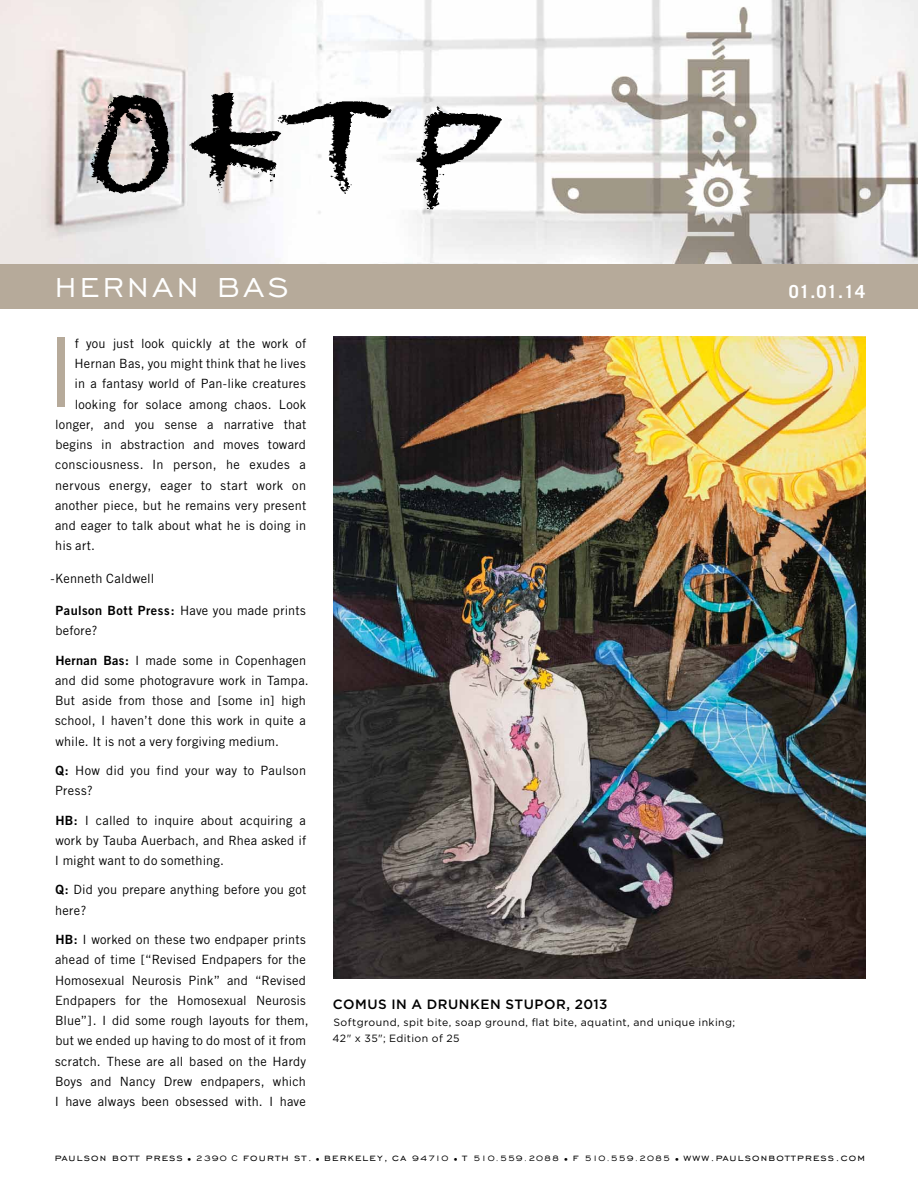
<style>
.page{position:relative;width:918px;height:1188px;background:#fff}
.page>*{position:absolute;margin:0;border:0;box-sizing:border-box;transform-origin:0 0}
.t1{font:96px "Trade Gothic";color:#b6aa9a}
.t2{font:35.25px "Engravers Gothic BT";letter-spacing:.1em;color:#fff}
.t3{font:700 18px "Trade Gothic";color:#fff}
.t4{font:500 13.5px "Gotham";letter-spacing:.04em;color:#000}
.t5{font:12.75px/20.2px "Trade Gothic";letter-spacing:.02em;color:#000}
.t6{font:12.75px "Engravers Gothic BT";letter-spacing:.09em;color:#000}
.t7{font:12.75px "Trade Gothic Bold Two";letter-spacing:.045em;color:#000}
.t8{font:10.5px/16.5px "Gotham";letter-spacing:.04em;color:#000}
.s1{font-family:"Trade Gothic"}
.s2{font-family:"Trade Gothic Bold Two"}
.s3{font-size:10.5px}
</style>
<div class="page">
<img style="left:0;top:0;width:918px;height:264px">
<div style="left:0;top:264px;width:918px;height:44px;background:#b6aa9a"></div>
<img style="left:40px;top:82px;width:511px;height:136px">
<img style="left:333px;top:337px;width:532px;height:641px">
<h2 class="t2" style="left:55px;top:268px;width:236px">HERNAN BAS</h2>
<h3 class="t3" style="left:789px;top:280px;width:78px">01.01.14</h3>
<h1 class="t1" style="left:45px;top:315px;width:33px">I</h1>
<p class="t5" style="left:75px;top:333px;width:233px">f you just look quickly at the work of</p>
<p class="t5" style="left:75px;top:353px;width:233px">Hernan Bas, you might think that he lives</p>
<p class="t5" style="left:75px;top:374px;width:233px">in a fantasy world of Pan-like creatures</p>
<p class="t5" style="left:75px;top:394px;width:233px">looking for solace among chaos. Look</p>
<p class="t5" style="left:55px;top:414px;width:253px">longer, and you sense a narrative that</p>
<p class="t5" style="left:55px;top:434px;width:252px">begins in abstraction and moves toward</p>
<p class="t5" style="left:55px;top:455px;width:252px">consciousness. In person, he exudes a</p>
<p class="t5" style="left:55px;top:475px;width:253px">nervous energy, eager to start work on</p>
<p class="t5" style="left:55px;top:495px;width:253px">another piece, but he remains very present</p>
<p class="t5" style="left:55px;top:515px;width:253px">and eager to talk about what he is doing in</p>
<p class="t5" style="left:55px;top:536px;width:41px">his art.</p>
<p class="t5" style="left:50px;top:568px;width:105px">-Kenneth Caldwell</p>
<p class="t7" style="left:56px;top:602px;width:252px">Paulson Bott Press: <span class="s1">Have you made prints</span></p>
<p class="t5" style="left:55px;top:620px;width:44px">before?</p>
<p class="t5" style="left:55px;top:650px;width:255px"><span class="s2">Hernan Bas:</span> I made some in Copenhagen and did some photogravure work in Tampa.<br>But aside from those and [some in] high school, I haven’t done this work in quite a while. It is not a very forgiving medium.</p>
<p class="t5" style="left:55px;top:760px;width:252px"><span class="s2">Q:</span> How did you find your way to Paulson<br>Press?</p>
<p class="t5" style="left:55px;top:810px;width:253px;text-align:justify"><span class="s2">HB:</span> I called to inquire about acquiring a work by Tauba Auerbach, and Rhea asked if I might want to do something.</p>
<p class="t5" style="left:55px;top:880px;width:252px"><span class="s2">Q:</span> Did you prepare anything before you got here?</p>
<p class="t5" style="left:55px;top:929px;width:256px"><span class="s2">HB:</span> I worked on these two endpaper prints ahead of time [“Revised Endpapers for the Homosexual Neurosis Pink” and “Revised Endpapers for the Homosexual Neurosis Blue”]. I did some rough layouts for them, but we ended up having to do most of it from scratch. These are all based on the Hardy Boys and Nancy Drew endpapers, which I have always been obsessed with. I have</p>
<p class="t4" style="left:333px;top:997px;width:276px">COMUS IN A DRUNKEN STUPOR, 2013</p>
<p class="t8" style="left:332px;top:1014px;width:404px">Softground, spit bite, soap ground, flat bite, aquatint, and unique inking;<br>42" x 35"; Edition of 25</p>
<p class="t6" style="left:55px;top:1150px;width:812px">paulson bott press <sub>•</sub> <span class="s3">2390 C</span> fourth st. <sub>•</sub> berkeley, ca <span class="s3">94710</span> <sub>•</sub> t <span class="s3">510.559.2088</span> <sub>•</sub> f <span class="s3">510.559.2085</span> <sub>•</sub> www.paulsonbottpress.com</p>
</div>
